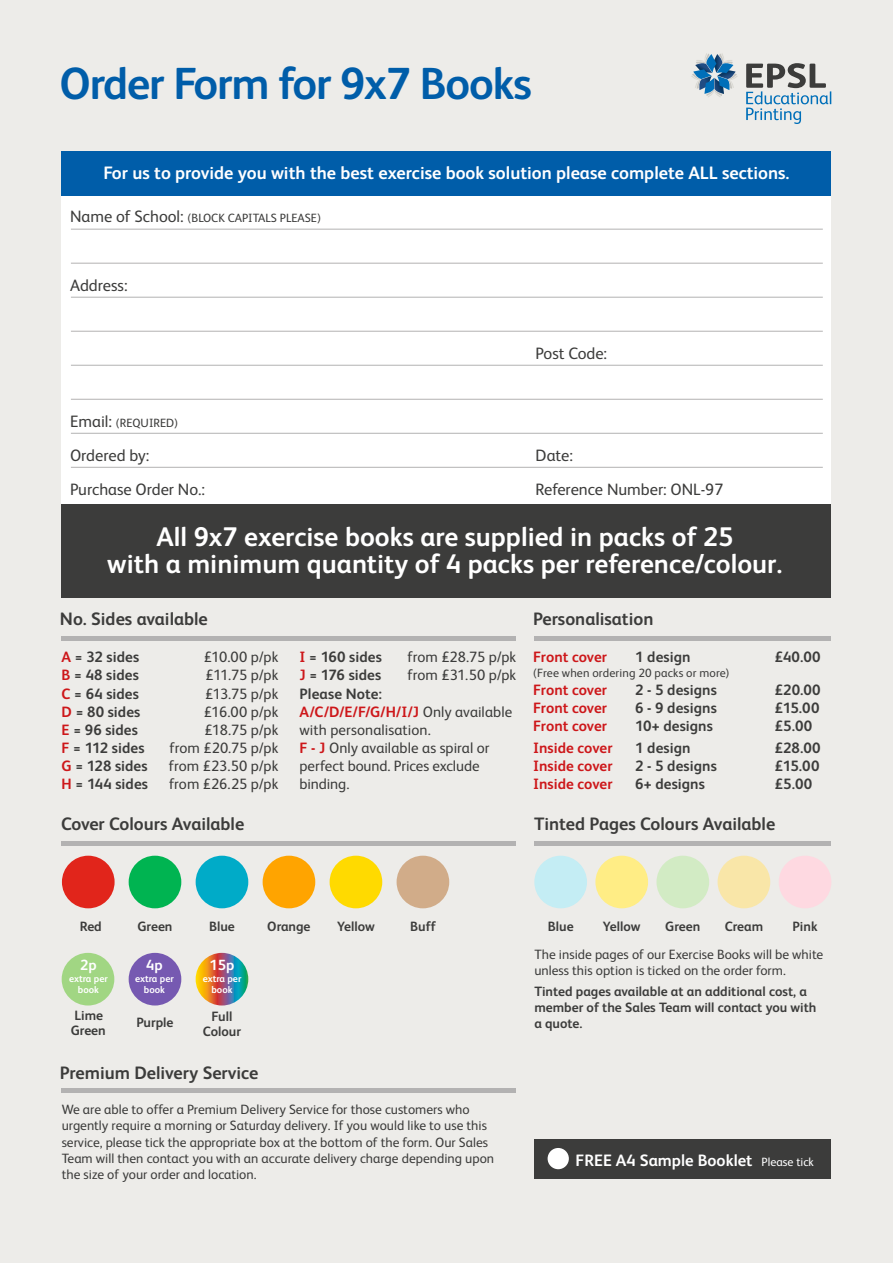
<style>
.page{position:relative;width:893px;height:1263px;background:#edece9}
.page>*{position:absolute;margin:0;border:0;box-sizing:border-box;transform-origin:0 0}
.t1{font:700 45px "FS Albert";letter-spacing:-.025em;color:#005da9}
.t2{font:700 27px/27px "FS Albert";color:#fff;text-align:center}
.t3{font:700 18px "FS Albert";color:#3c3c3b}
.t4{font:700 18px "FS Albert";color:#fff}
.t5{font:16.5px "FS Albert";color:#3c3c3b}
.t6{font:700 16.5px "FS Albert";color:#fff}
.t7{font:15px/18px "FS Albert";color:#3c3c3b}
.t8{font:700 15px "FS Albert";letter-spacing:.005em;color:#3c3c3b}
.t9{font:700 15px "FS Albert";color:#cd171a}
.t10{font:700 14.85px "FS Albert";color:#fff}
.t11{font:13.5px/16.2px "FS Albert";color:#3c3c3b}
.t12{font:700 13.5px/15px "FS Albert";color:#3c3c3b}
.t13{font:12px "FS Albert";color:#3c3c3b}
.t14{font:700 9.9px/11.6px "FS Albert";color:#fff;text-align:center}
.s1{font-size:16.5px}
.s2{color:#cd171a}
.s3{font-weight:700}
.s4{font-weight:700;color:#cd171a}
.s5{font-weight:400;font-size:12px}
</style>
<div class="page">
<div style="left:129px;top:856px;width:52px;height:52px;background:#00b451;border-radius:50%"></div>
<div style="left:196px;top:856px;width:52px;height:52px;background:#00abc8;border-radius:50%"></div>
<div style="left:263px;top:856px;width:52px;height:52px;background:#ffa400;border-radius:50%"></div>
<div style="left:62px;top:856px;width:53px;height:52px;background:#e1251b;border-radius:50%"></div>
<div style="left:397px;top:856px;width:52px;height:52px;background:#d1ac89;border-radius:50%"></div>
<div style="left:330px;top:856px;width:52px;height:52px;background:#ffda00;border-radius:50%"></div>
<div style="left:62px;top:953px;width:52px;height:52px;background:#a1d683;border-radius:50%"></div>
<div style="left:129px;top:953px;width:52px;height:52px;background:#7659b1;border-radius:50%"></div>
<svg style="left:196px;top:953px;width:52px;height:52px;background:#927961"></svg>
<hr style="left:62px;top:841px;width:454px;height:4px;background:#b3b2b2">
<hr style="left:62px;top:1089px;width:454px;height:4px;background:#b3b2b2">
<hr style="left:62px;top:636px;width:454px;height:4px;background:#b3b2b2">
<svg style="left:691px;top:53px;width:47px;height:44px"></svg>
<svg style="left:746px;top:63px;width:85px;height:61px"></svg>
<div style="left:62px;top:151px;width:769px;height:45px;background:#005da9"></div>
<div style="left:62px;top:503px;width:769px;height:95px;background:#3c3c3b"></div>
<div style="left:62px;top:196px;width:769px;height:308px;background:#fff"></div>
<hr style="left:71px;top:229px;width:752px;height:1px;background:#b3b2b2">
<hr style="left:71px;top:263px;width:752px;height:1px;background:#b3b2b2">
<hr style="left:71px;top:297px;width:752px;height:1px;background:#b3b2b2">
<hr style="left:71px;top:331px;width:752px;height:1px;background:#b3b2b2">
<hr style="left:71px;top:365px;width:752px;height:1px;background:#b3b2b2">
<hr style="left:71px;top:399px;width:752px;height:1px;background:#b3b2b2">
<hr style="left:71px;top:433px;width:752px;height:1px;background:#b3b2b2">
<hr style="left:71px;top:467px;width:752px;height:1px;background:#b3b2b2">
<hr style="left:534px;top:636px;width:297px;height:4px;background:#b3b2b2">
<div style="left:534px;top:856px;width:53px;height:52px;background:#c4edf4;border-radius:50%"></div>
<div style="left:718px;top:856px;width:52px;height:52px;background:#f9e6a8;border-radius:50%"></div>
<div style="left:595px;top:856px;width:53px;height:52px;background:#ffed85;border-radius:50%"></div>
<div style="left:656px;top:856px;width:53px;height:52px;background:#d2ebc4;border-radius:50%"></div>
<div style="left:779px;top:856px;width:52px;height:52px;background:#fed9e1;border-radius:50%"></div>
<hr style="left:534px;top:841px;width:297px;height:4px;background:#b3b2b2">
<div style="left:534px;top:1139px;width:297px;height:40px;background:#3c3c3b"></div>
<div style="left:548px;top:1148px;width:21px;height:21px;background:#fff;border-radius:50%"></div>
<h1 class="t1" style="left:60px;top:57px;width:474px">Order Form for 9x7 Books</h1>
<h3 class="t4" style="left:103px;top:162px;width:688px">For us to provide you with the best exercise book solution please complete ALL sections.</h3>
<p class="t13" style="left:70px;top:211px;width:252px"><span class="s1">Name of School:</span> (BLOCK CAPITALS PLEASE)</p>
<p class="t5" style="left:70px;top:276px;width:59px">Address:</p>
<p class="t5" style="left:536px;top:344px;width:73px">Post Code:</p>
<p class="t13" style="left:70px;top:416px;width:110px"><span class="s1">Email:</span> (REQUIRED)</p>
<p class="t5" style="left:70px;top:446px;width:81px">Ordered by:</p>
<p class="t5" style="left:536px;top:446px;width:39px">Date:</p>
<p class="t5" style="left:70px;top:480px;width:137px">Purchase Order No.:</p>
<p class="t5" style="left:536px;top:480px;width:189px">Reference Number: ONL-97</p>
<h2 class="t2" style="left:107px;top:523px;width:677px">All 9x7 exercise books are supplied in packs of 25<br>with a minimum quantity of 4 packs per reference/colour.</h2>
<h3 class="t3" style="left:60px;top:609px;width:149px">No. Sides available</h3>
<h3 class="t3" style="left:533px;top:609px;width:122px">Personalisation</h3>
<p class="t8" style="left:62px;top:649px;width:79px"><span class="s2">A</span> = 32 sides</p>
<p class="t7" style="left:204px;top:648px;width:76px">£10.00 p/pk</p>
<p class="t8" style="left:62px;top:667px;width:79px"><span class="s2">B</span> = 48 sides</p>
<p class="t7" style="left:206px;top:666px;width:74px">£11.75 p/pk</p>
<p class="t8" style="left:62px;top:685px;width:79px"><span class="s2">C</span> = 64 sides</p>
<p class="t7" style="left:205px;top:684px;width:75px">£13.75 p/pk</p>
<p class="t8" style="left:62px;top:703px;width:80px"><span class="s2">D</span> = 80 sides</p>
<p class="t7" style="left:204px;top:702px;width:76px">£16.00 p/pk</p>
<p class="t8" style="left:62px;top:721px;width:78px"><span class="s2">E</span> = 96 sides</p>
<p class="t7" style="left:205px;top:720px;width:75px">£18.75 p/pk</p>
<p class="t8" style="left:62px;top:739px;width:84px"><span class="s2">F</span> = 112 sides</p>
<p class="t7" style="left:170px;top:738px;width:110px">from £20.75 p/pk</p>
<p class="t8" style="left:62px;top:757px;width:88px"><span class="s2">G</span> = 128 sides</p>
<p class="t7" style="left:169px;top:756px;width:111px">from £23.50 p/pk</p>
<p class="t8" style="left:62px;top:775px;width:88px"><span class="s2">H</span> = 144 sides</p>
<p class="t7" style="left:169px;top:774px;width:111px">from £26.25 p/pk</p>
<p class="t8" style="left:300px;top:649px;width:84px"><span class="s2">I</span> = 160 sides</p>
<p class="t7" style="left:408px;top:648px;width:110px">from £28.75 p/pk</p>
<p class="t8" style="left:300px;top:667px;width:83px"><span class="s2">J</span> = 176 sides</p>
<p class="t7" style="left:408px;top:666px;width:110px">from £31.50 p/pk</p>
<p class="t7" style="left:300px;top:684px;width:214px"><span class="s3">Please Note:<br></span><span class="s4">A/C/D/E/F/G/H/I/J</span> Only available with personalisation.<br><span class="s4">F - J</span> Only available as spiral or perfect bound. Prices exclude binding.</p>
<p class="t9" style="left:533px;top:649px;width:75px">Front cover</p>
<p class="t8" style="left:635px;top:649px;width:57px">1 design</p>
<p class="t8" style="left:775px;top:649px;width:47px">£40.00</p>
<p class="t13" style="left:533px;top:666px;width:198px">(Free when ordering 20 packs or more)</p>
<p class="t9" style="left:533px;top:681px;width:75px">Front cover</p>
<p class="t8" style="left:635px;top:681px;width:83px">2 - 5 designs</p>
<p class="t8" style="left:775px;top:681px;width:47px">£20.00</p>
<p class="t9" style="left:533px;top:699px;width:75px">Front cover</p>
<p class="t8" style="left:635px;top:699px;width:83px">6 - 9 designs</p>
<p class="t8" style="left:775px;top:699px;width:46px">£15.00</p>
<p class="t9" style="left:533px;top:717px;width:75px">Front cover</p>
<p class="t8" style="left:635px;top:717px;width:79px">10+ designs</p>
<p class="t8" style="left:775px;top:717px;width:39px">£5.00</p>
<p class="t9" style="left:533px;top:739px;width:81px">Inside cover</p>
<p class="t8" style="left:635px;top:739px;width:57px">1 design</p>
<p class="t8" style="left:775px;top:739px;width:47px">£28.00</p>
<p class="t9" style="left:533px;top:757px;width:81px">Inside cover</p>
<p class="t8" style="left:635px;top:757px;width:83px">2 - 5 designs</p>
<p class="t8" style="left:775px;top:757px;width:46px">£15.00</p>
<p class="t9" style="left:533px;top:775px;width:81px">Inside cover</p>
<p class="t8" style="left:635px;top:775px;width:71px">6+ designs</p>
<p class="t8" style="left:775px;top:775px;width:39px">£5.00</p>
<h3 class="t3" style="left:61px;top:814px;width:185px">Cover Colours Available</h3>
<h3 class="t3" style="left:534px;top:814px;width:243px">Tinted Pages Colours Available</h3>
<p class="t12" style="left:80px;top:919px;width:24px">Red</p>
<p class="t12" style="left:137px;top:919px;width:37px">Green</p>
<p class="t12" style="left:209px;top:919px;width:27px">Blue</p>
<p class="t12" style="left:267px;top:919px;width:45px">Orange</p>
<p class="t12" style="left:337px;top:919px;width:39px">Yellow</p>
<p class="t12" style="left:410px;top:919px;width:27px">Buff</p>
<p class="t10" style="left:80px;top:956px;width:18px">2p</p>
<p class="t14" style="left:69px;top:972px;width:40px">extra per book</p>
<p class="t12" style="left:71px;top:1008px;width:37px">Lime<br>Green</p>
<p class="t10" style="left:146px;top:956px;width:18px">4p</p>
<p class="t14" style="left:135px;top:972px;width:40px">extra per book</p>
<p class="t10" style="left:210px;top:956px;width:26px">15p</p>
<p class="t14" style="left:203px;top:972px;width:40px">extra per book</p>
<p class="t12" style="left:136px;top:1015px;width:39px">Purple</p>
<p class="t12" style="left:203px;top:1009px;width:40px;text-align:center">Full<br>Colour</p>
<h3 class="t3" style="left:60px;top:1063px;width:200px">Premium Delivery Service</h3>
<p class="t11" style="left:62px;top:1101px;width:434px">We are able to offer a Premium Delivery Service for those customers who urgently require a morning or Saturday delivery. If you would like to use this service, please tick the appropriate box at the bottom of the form. Our Sales Team will then contact you with an accurate delivery charge depending upon the size of your order and location.</p>
<p class="t12" style="left:548px;top:919px;width:27px">Blue</p>
<p class="t12" style="left:603px;top:919px;width:39px">Yellow</p>
<p class="t12" style="left:665px;top:919px;width:37px">Green</p>
<p class="t12" style="left:725px;top:919px;width:40px">Cream</p>
<p class="t12" style="left:793px;top:919px;width:26px">Pink</p>
<p class="t11" style="left:534px;top:946px;width:291px">The inside pages of our Exercise Books will be white unless this option is ticked on the order form.</p>
<p class="t12" style="left:534px;top:983px;width:284px;line-height:16.2px">Tinted pages available at an additional cost, a member of the Sales Team will contact you with a quote.</p>
<p class="t6" style="left:576px;top:1150px;width:240px">FREE A4 Sample Booklet <span class="s5">Please tick</span></p>
</div>
